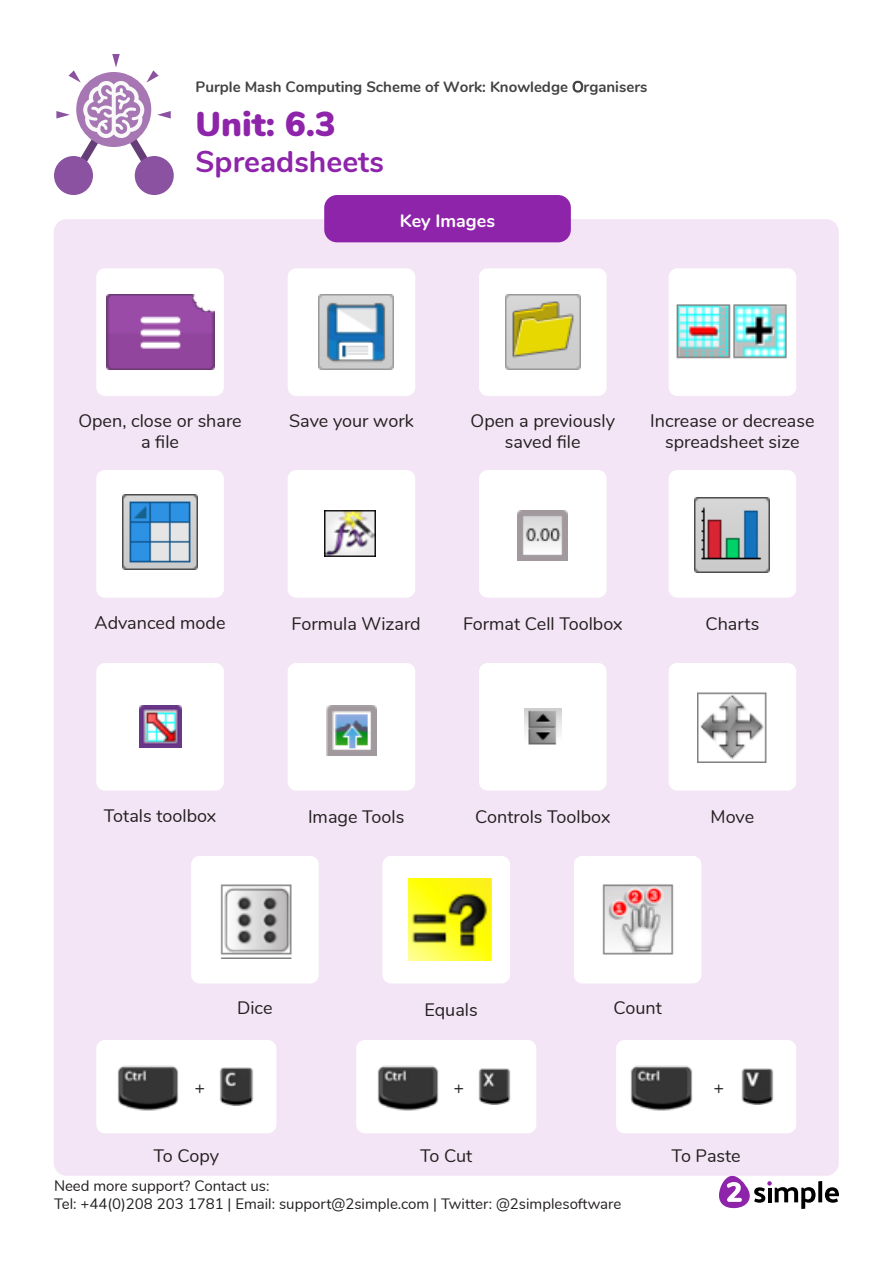
<style>
.page{position:relative;width:893px;height:1263px;background:#fff}
.page>*{position:absolute;margin:0;border:0;box-sizing:border-box;transform-origin:0 0}
.t1{font:900 34.5px "Nunito";color:#8e24aa}
.t2{font:700 30px "Nunito";color:#8e24aa}
.t3{font:18px/21.6px "Nunito";color:#231f20;text-align:center}
.t4{font:700 18px "Nunito";color:#fff}
.t5{font:15px/18px "Nunito";color:#231f20}
.t6{font:700 15px "Nunito";color:#424242}
.s1{font-weight:400}
</style>
<div class="page">
<svg style="left:818px;top:1181px;width:4px;height:21px"></svg>
<svg style="left:825px;top:1187px;width:14px;height:16px"></svg>
<svg style="left:719px;top:1176px;width:96px;height:33px"></svg>
<div style="left:54px;top:219px;width:785px;height:957px;background:#f3e5f5;border-radius:13px"></div>
<div style="left:324px;top:195px;width:247px;height:47px;background:#8e24aa;border-radius:13px"></div>
<div style="left:96px;top:268px;width:128px;height:128px;background:#fff;border-radius:9px"></div>
<div style="left:288px;top:268px;width:127px;height:128px;background:#fff;border-radius:9px"></div>
<div style="left:479px;top:268px;width:128px;height:128px;background:#fff;border-radius:9px"></div>
<div style="left:669px;top:268px;width:127px;height:128px;background:#fff;border-radius:9px"></div>
<img style="left:319px;top:295px;width:75px;height:75px">
<img style="left:106px;top:295px;width:108px;height:75px">
<img style="left:505px;top:295px;width:75px;height:75px">
<img style="left:676px;top:304px;width:111px;height:55px">
<div style="left:96px;top:470px;width:128px;height:128px;background:#fff;border-radius:9px"></div>
<div style="left:288px;top:470px;width:127px;height:128px;background:#fff;border-radius:9px"></div>
<div style="left:479px;top:470px;width:128px;height:128px;background:#fff;border-radius:9px"></div>
<div style="left:669px;top:470px;width:127px;height:128px;background:#fff;border-radius:9px"></div>
<img style="left:695px;top:498px;width:75px;height:75px">
<img style="left:123px;top:495px;width:75px;height:75px">
<img style="left:518px;top:510px;width:50px;height:50px">
<img style="left:324px;top:510px;width:51px;height:47px">
<div style="left:96px;top:663px;width:128px;height:127px;background:#fff;border-radius:9px"></div>
<div style="left:288px;top:663px;width:127px;height:127px;background:#fff;border-radius:9px"></div>
<div style="left:479px;top:663px;width:128px;height:127px;background:#fff;border-radius:9px"></div>
<div style="left:669px;top:663px;width:127px;height:127px;background:#fff;border-radius:9px"></div>
<img style="left:524px;top:708px;width:38px;height:37px">
<img style="left:139px;top:706px;width:42px;height:42px">
<img style="left:327px;top:706px;width:49px;height:49px">
<div style="left:191px;top:856px;width:128px;height:127px;background:#fff;border-radius:9px"></div>
<div style="left:382px;top:856px;width:128px;height:127px;background:#fff;border-radius:9px"></div>
<img style="left:409px;top:878px;width:83px;height:83px">
<div style="left:574px;top:856px;width:127px;height:127px;background:#fff;border-radius:9px"></div>
<div style="left:96px;top:1040px;width:180px;height:93px;background:#fff;border-radius:9px"></div>
<img style="left:117px;top:1065px;width:62px;height:46px">
<img style="left:219px;top:1068px;width:34px;height:37px">
<div style="left:616px;top:1040px;width:180px;height:93px;background:#fff;border-radius:9px"></div>
<img style="left:631px;top:1065px;width:61px;height:46px">
<div style="left:356px;top:1040px;width:180px;height:93px;background:#fff;border-radius:9px"></div>
<img style="left:377px;top:1065px;width:62px;height:46px">
<img style="left:478px;top:1068px;width:33px;height:36px">
<div style="left:54px;top:156px;width:39px;height:39px;background:#8a52a0;border-radius:50%"></div>
<div style="left:135px;top:156px;width:39px;height:39px;background:#8a52a0;border-radius:50%"></div>
<svg style="left:56px;top:54px;width:115px;height:133px"></svg>
<img style="left:697px;top:692px;width:70px;height:70px">
<img style="left:602px;top:884px;width:72px;height:71px">
<img style="left:220px;top:884px;width:72px;height:75px">
<p class="t6" style="left:196px;top:76px;width:453px">Purple Mash Computing Scheme of Work: Knowledge <span class="s1">O</span>rganisers</p>
<p class="t1" style="left:196px;top:98px;width:142px">Unit: 6.3</p>
<p class="t2" style="left:196px;top:139px;width:190px">Spreadsheets</p>
<p class="t4" style="left:400px;top:208px;width:97px">Key Images</p>
<p class="t3" style="left:78px;top:409px;width:165px">Open, close or share a file</p>
<p class="t3" style="left:289px;top:409px;width:126px">Save your work</p>
<p class="t3" style="left:471px;top:409px;width:146px">Open a previously saved file</p>
<p class="t3" style="left:650px;top:409px;width:166px">Increase or decrease spreadsheet size</p>
<p class="t3" style="left:95px;top:610px;width:132px">Advanced mode</p>
<p class="t3" style="left:292px;top:612px;width:131px">Formula Wizard</p>
<p class="t3" style="left:463px;top:612px;width:161px">Format Cell Toolbox</p>
<p class="t3" style="left:706px;top:612px;width:55px">Charts</p>
<p class="t3" style="left:104px;top:803px;width:114px">Totals toolbox</p>
<p class="t3" style="left:308px;top:805px;width:98px">Image Tools</p>
<p class="t3" style="left:475px;top:805px;width:137px">Controls Toolbox</p>
<p class="t3" style="left:711px;top:805px;width:45px">Move</p>
<p class="t3" style="left:237px;top:996px;width:37px">Dice</p>
<p class="t3" style="left:424px;top:998px;width:55px">Equals</p>
<p class="t3" style="left:613px;top:996px;width:50px">Count</p>
<p class="t3" style="left:194px;top:1075px;width:12px">+</p>
<p class="t3" style="left:453px;top:1075px;width:12px">+</p>
<p class="t3" style="left:714px;top:1075px;width:12px">+</p>
<p class="t3" style="left:154px;top:1144px;width:67px">To Copy</p>
<p class="t3" style="left:420px;top:1144px;width:54px">To Cut</p>
<p class="t3" style="left:672px;top:1144px;width:71px">To Paste</p>
<p class="t5" style="left:54px;top:1176px;width:569px">Need more support? Contact us:<br>Tel: +44(0)208 203 1781 | Email: support@2simple.com | Twitter: @2simplesoftware</p>
</div>
